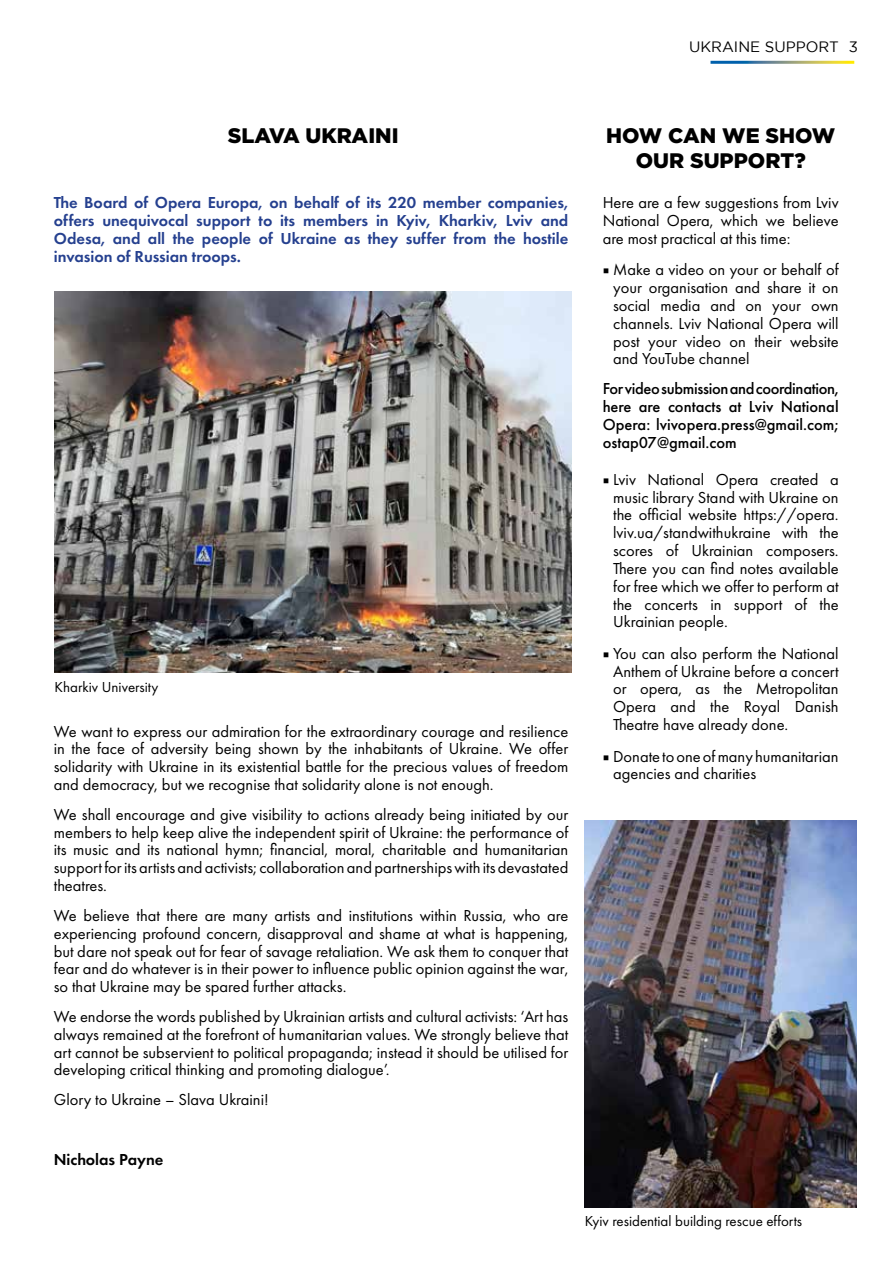
<style>
.page{position:relative;width:893px;height:1263px;background:#fff}
.page>*{position:absolute;margin:0;border:0;box-sizing:border-box;transform-origin:0 0}
.t1{font:900 21px/25.2px "Gotham";color:#000;text-align:center}
.t2{font:16.5px/17.9px "Futura PT";color:#000;text-align:justify}
.t3{font:600 16.5px/17.9px "Futura PT";color:#25408f;text-align:justify}
.t4{font:500 16.5px/17.9px "Futura PT";color:#000;text-align:justify}
.t5{font:600 16.5px "Futura PT";color:#000}
.t6{font:15px "Futura PT";color:#000}
.t7{font:15px "Gotham";color:#000}
.s1{font-family:"Minion Pro"}
</style>
<div class="page">
<img style="left:585px;top:821px;width:271px;height:386px">
<img style="left:54px;top:291px;width:518px;height:381px">
<p class="t7" style="left:689px;top:39px;width:170px">UKRAINE SUPPORT 3</p>
<p class="t1" style="left:228px;top:122px;width:172px">SLAVA UKRAINI</p>
<p class="t3" style="left:54px;top:194px;width:516px">The Board of Opera Europa, on behalf of its 220 member companies, offers unequivocal support to its members in Kyiv, Kharkiv, Lviv and Odesa, and all the people of Ukraine as they suffer from the hostile invasion of Russian troops.</p>
<p class="t6" style="left:55px;top:678px;width:105px">Kharkiv University</p>
<p class="t2" style="left:54px;top:722px;width:516px">We want to express our admiration for the extraordinary courage and resilience in the face of adversity being shown by the inhabitants of Ukraine. We offer solidarity with Ukraine in its existential battle for the precious values of freedom and democracy, but we recognise that solidarity alone is not enough.</p>
<p class="t2" style="left:54px;top:805px;width:516px">We shall encourage and give visibility to actions already being initiated by our members to help keep alive the independent spirit of Ukraine: the performance of its music and its national hymn; financial, moral, charitable and humanitarian support for its artists and activists; collaboration and partnerships with its devastated theatres.</p>
<p class="t2" style="left:54px;top:906px;width:516px">We believe that there are many artists and institutions within Russia, who are experiencing profound concern, disapproval and shame at what is happening, but dare not speak out for fear of savage retaliation. We ask them to conquer that fear and do whatever is in their power to influence public opinion against the war, so that Ukraine may be spared further attacks.</p>
<p class="t2" style="left:54px;top:1007px;width:516px">We endorse the words published by Ukrainian artists and cultural activists: ‘Art has always remained at the forefront of humanitarian values. We strongly believe that art cannot be subservient to political propaganda; instead it should be utilised for developing critical thinking and promoting dialogue’.</p>
<p class="t2" style="left:54px;top:1091px;width:216px">Glory to Ukraine – Slava Ukraini!</p>
<p class="t5" style="left:54px;top:1149px;width:111px">Nicholas Payne</p>
<p class="t1" style="left:606px;top:122px;width:231px">HOW CAN WE SHOW<br>OUR SUPPORT?</p>
<p class="t2" style="left:603px;top:194px;width:237px">Here are a few suggestions from Lviv National Opera, which we believe are most practical at this time:</p>
<p class="t2" style="left:613px;top:261px;width:227px;text-indent:-10px"><span class="s1">■</span> Make a video on your or behalf of your organisation and share it on social media and on your own channels. Lviv National Opera will post your video on their website and YouTube channel</p>
<p class="t4" style="left:603px;top:380px;width:237px">For video submission and coordination, here are contacts at Lviv National Opera: lvivopera.press@gmail.com; ostap07@gmail.com</p>
<p class="t2" style="left:613px;top:470px;width:227px;text-indent:-10px"><span class="s1">■</span> Lviv National Opera created a music library Stand with Ukraine on the official website https://opera. lviv.ua/standwithukraine with the scores of Ukrainian composers.<br>There you can find notes available for free which we offer to perform at the concerts in support of the Ukrainian people.</p>
<p class="t2" style="left:613px;top:644px;width:227px;text-indent:-10px"><span class="s1">■</span> You can also perform the National Anthem of Ukraine before a concert or opera, as the Metropolitan Opera and the Royal Danish Theatre have already done.</p>
<p class="t2" style="left:613px;top:747px;width:227px;text-indent:-10px"><span class="s1">■</span> Donate to one of many humanitarian agencies and charities</p>
<p class="t6" style="left:585px;top:1212px;width:219px">Kyiv residential building rescue efforts</p>
</div>
